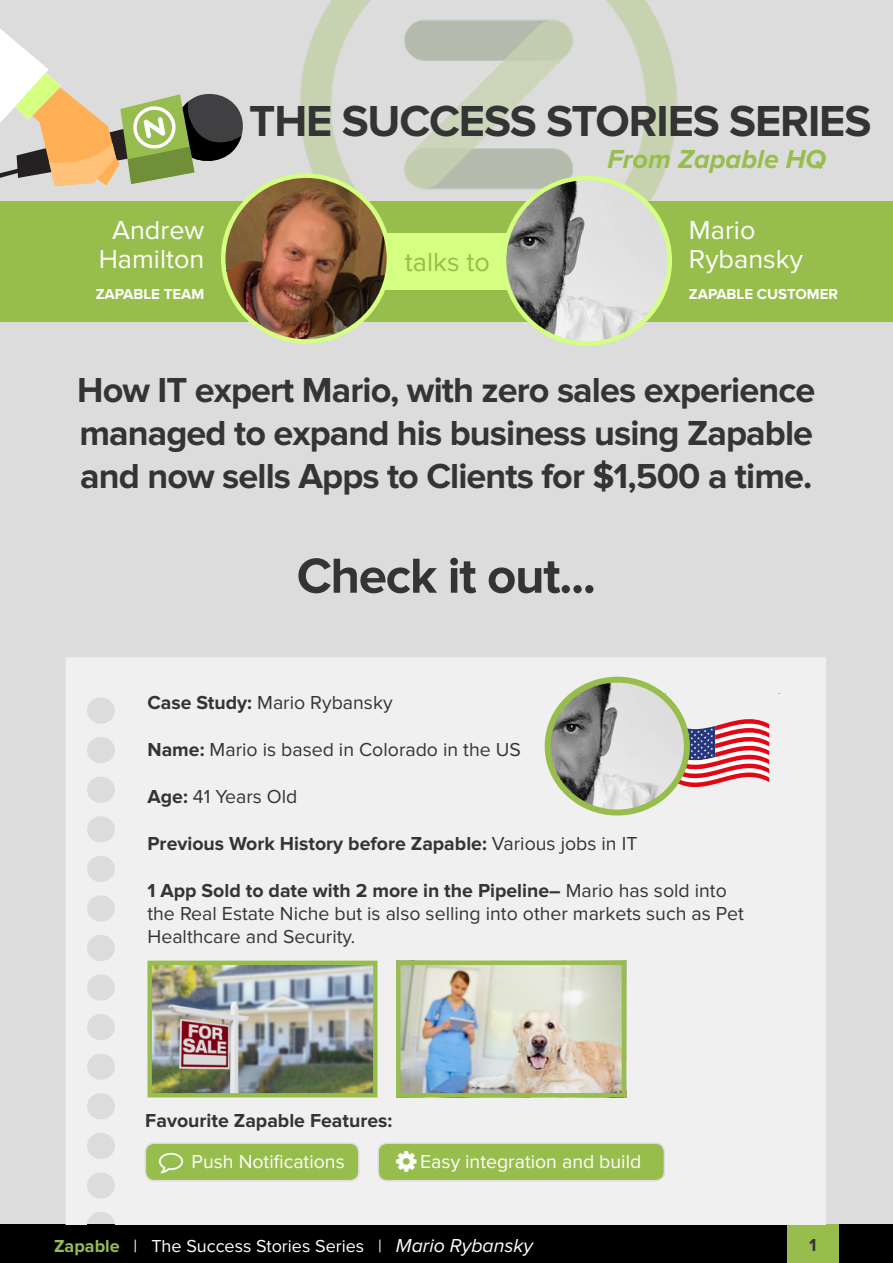
<style>
.page{position:relative;width:893px;height:1263px;background:#dcdcdc}
.page>*{position:absolute;margin:0;border:0;box-sizing:border-box;transform-origin:0 0}
.t1{font:700 51px "Proxima Nova";letter-spacing:-.025em;color:#343434}
.t2{font:700 45px "Proxima Nova";letter-spacing:-.025em;color:#343434}
.t3{font:700 36px/43.2px "Proxima Nova";letter-spacing:-.025em;color:#343434;text-align:justify}
.t4{font:27px/28.5px "Proxima Nova";color:#fff;text-align:center}
.t5{font:italic 700 27px "Proxima Nova";color:#97bd4c}
.t6{font:27px "Proxima Nova";color:#97bd4c}
.t7{font:19.5px/23.4px "Proxima Nova";color:#343434}
.t8{font:700 19.5px "Proxima Nova";color:#343434}
.t9{font:19.5px "Proxima Nova";color:#fff}
.t10{font:18px "Proxima Nova";color:#fff}
.t11{font:700 18px "Proxima Nova";color:#343434}
.t12{font:700 15px "Proxima Nova";color:#fff}
.s1{font-weight:700}
.s2{font-weight:400}
.s3{font-weight:700;color:#97bd4c}
.s4{font-style:italic;font-size:19.5px}
</style>
<div class="page">
<div style="left:0;top:1224px;width:893px;height:39px;background:#000"></div>
<div style="left:787px;top:1224px;width:52px;height:39px;background:#97bd4c"></div>
<img style="left:301px;top:0;width:377px;height:201px">
<div style="left:0;top:201px;width:893px;height:121px;background:#97bd4c"></div>
<div style="left:356px;top:233px;width:170px;height:57px;background:#d4ff80"></div>
<img style="left:223px;top:176px;width:166px;height:165px;border-radius:83px">
<div style="left:221px;top:173px;width:170px;height:171px;border:4px solid #d4ff80;border-radius:50%"></div>
<img style="left:504px;top:178px;width:166px;height:166px;border-radius:83px">
<div style="left:502px;top:176px;width:170px;height:170px;border:4px solid #d4ff80;border-radius:50%"></div>
<svg style="left:0;top:29px;width:243px;height:157px"></svg>
<div style="left:66px;top:657px;width:760px;height:567px;background:#f0f0f0"></div>
<svg style="left:687px;top:714px;width:82px;height:85px;background:#da99a5"></svg>
<svg style="left:779px;top:694px;width:4px;height:3px"></svg>
<img style="left:548px;top:680px;width:139px;height:132px">
<div style="left:545px;top:677px;width:145px;height:138px;border:6px solid #97bd4c;border-radius:50%"></div>
<img style="left:152px;top:966px;width:220px;height:126px">
<div style="left:147px;top:961px;width:230px;height:136px;border:4px solid #97bd4c"></div>
<img style="left:401px;top:966px;width:220px;height:126px">
<div style="left:396px;top:961px;width:230px;height:136px;border:4px solid #97bd4c"></div>
<div style="left:378px;top:1143px;width:286px;height:38px;background:#97bd4c;border-radius:9px"></div>
<div style="left:377px;top:1142px;width:288px;height:39px;border:2px solid #dcdcdc;border-radius:9px"></div>
<div style="left:145px;top:1143px;width:214px;height:38px;background:#97bd4c;border-radius:9px"></div>
<div style="left:145px;top:1142px;width:214px;height:39px;border:2px solid #dcdcdc;border-radius:9px"></div>
<h2 class="t2" style="left:249px;top:95px;width:623px">THE SUCCESS STORIES SERIES</h2>
<h3 class="t5" style="left:607px;top:144px;width:220px">From Zapable HQ</h3>
<h3 class="t4" style="left:99px;top:216px;width:107px">Andrew<br>Hamilton</h3>
<h3 class="t4" style="left:689px;top:216px;width:68px">Mario</h3>
<h3 class="t6" style="left:405px;top:247px;width:87px">talks to</h3>
<h3 class="t4" style="left:689px;top:245px;width:115px">Rybansky</h3>
<p class="t12" style="left:96px;top:285px;width:110px">ZAPABLE TEAM</p>
<p class="t12" style="left:689px;top:285px;width:151px">ZAPABLE CUSTOMER</p>
<h3 class="t3" style="left:77px;top:369px;width:739px">How IT expert Mario, with zero sales experience managed to expand his business using Zapable and now sells Apps to Clients for $1,500 a time.</h3>
<h1 class="t1" style="left:297px;top:546px;width:301px">Check it out...</h1>
<p class="t7" style="left:147px;top:691px;width:247px"><span class="s1">Case Study:</span> Mario Rybansky</p>
<p class="t7" style="left:147px;top:738px;width:375px"><span class="s1">Name:</span> Mario is based in Colorado in the US</p>
<p class="t7" style="left:147px;top:785px;width:152px"><span class="s1">Age:</span> 41 Years Old</p>
<p class="t8" style="left:147px;top:832px;width:491px">Previous Work History before Zapable: <span class="s2">Various jobs in IT</span></p>
<p class="t7" style="left:147px;top:879px;width:598px"><span class="s1">1 App Sold to date with 2 more in the Pipeline–</span> Mario has sold into the Real Estate Niche but is also selling into other markets such as Pet<br>Healthcare and Security.</p>
<p class="t8" style="left:145px;top:1109px;width:249px">Favourite Zapable Features:</p>
<p class="t9" style="left:192px;top:1150px;width:155px">Push Notifications</p>
<p class="t9" style="left:420px;top:1150px;width:223px">Easy integration and build</p>
<p class="t10" style="left:54px;top:1235px;width:481px"><span class="s3">Zapable</span> | The Success Stories Series | <span class="s4">Mario Rybansky</span></p>
<p class="t11" style="left:809px;top:1234px;width:9px">1</p>
</div>
